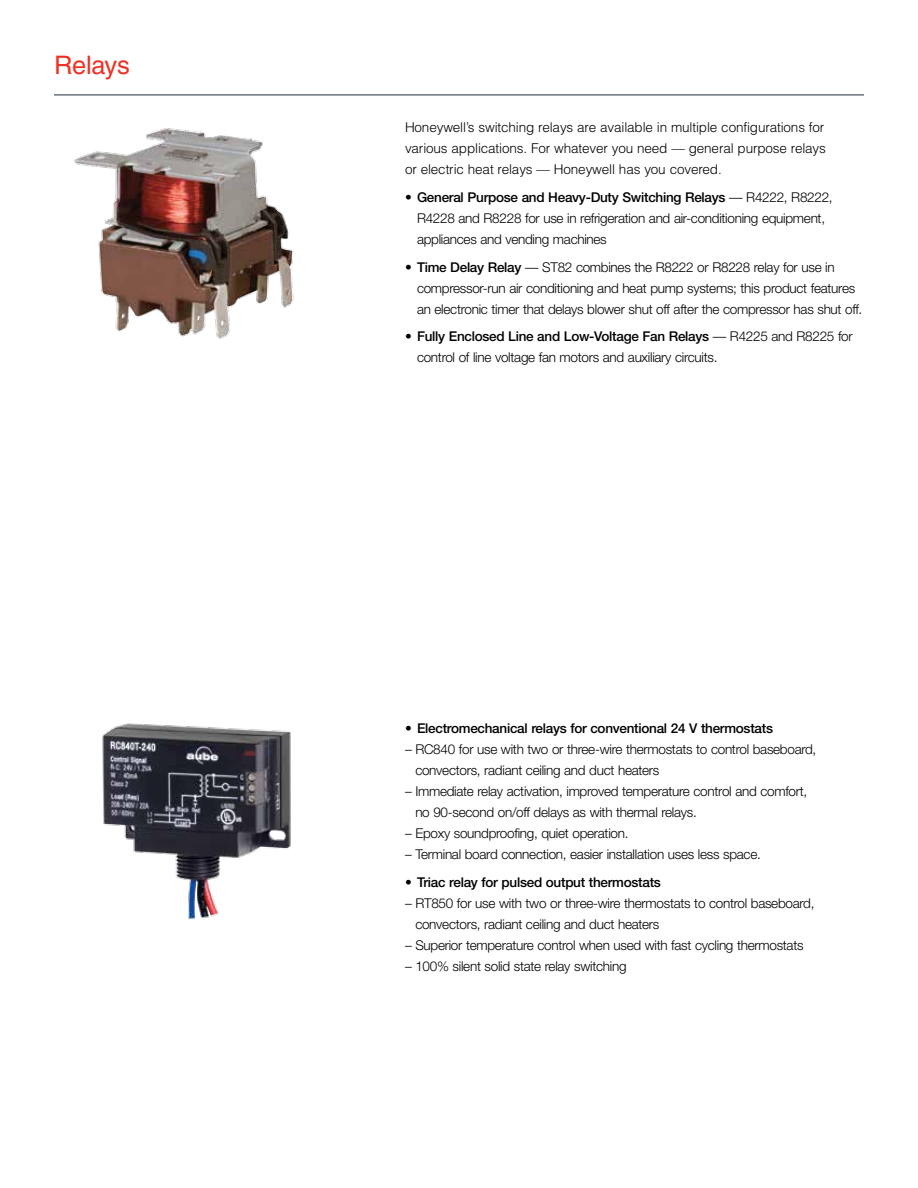
<style>
.page{position:relative;width:918px;height:1188px;background:#fff}
.page>*{position:absolute;margin:0;border:0;box-sizing:border-box;transform-origin:0 0}
.t1{font:25.5px "Helvetica";letter-spacing:-.01em;color:#ee3124}
.t2{font:300 13.5px/21px "Helvetica Neue";letter-spacing:-.02em;color:#000}
.t3{font:300 13.5px/21px "Helvetica";letter-spacing:-.01em;color:#000;text-align:justify}
.t4{font:500 13.5px "Helvetica Neue";letter-spacing:-.02em;color:#000}
.s1{font-weight:500}
.s2{font-weight:300}
</style>
<div class="page">
<img style="left:74px;top:128px;width:220px;height:211px">
<hr style="left:54px;top:94px;width:810px;height:2px;background:#68737a">
<img style="left:102px;top:723px;width:189px;height:197px">
<h1 class="t1" style="left:54px;top:50px;width:77px">Relays</h1>
<p class="t3" style="left:405px;top:116px;width:423px">Honeywell’s switching relays are available in multiple configurations for various applications. For whatever you need — general purpose relays or electric heat relays — Honeywell has you covered.</p>
<p class="t2" style="left:417px;top:186px;width:417px;text-indent:-12px">• <span class="s1">General Purpose and Heavy-Duty Switching Relays</span> — R4222, R8222,<br>R4228 and R8228 for use in refrigeration and air-conditioning equipment, appliances and vending machines</p>
<p class="t2" style="left:417px;top:256px;width:447px;text-indent:-12px">• <span class="s1">Time Delay Relay</span> — ST82 combines the R8222 or R8228 relay for use in compressor-run air conditioning and heat pump systems; this product features an electronic timer that delays blower shut off after the compressor has shut off.</p>
<p class="t2" style="left:417px;top:326px;width:437px;text-indent:-12px">• <span class="s1">Fully Enclosed Line and Low-Voltage Fan Relays</span> — R4225 and R8225 for control of line voltage fan motors and auxiliary circuits.</p>
<p class="t4" style="left:405px;top:720px;width:370px">• Electromechanical relays for conventional 24 V thermostats</p>
<p class="t2" style="left:415px;top:739px;width:403px;text-indent:-10px">– RC840 for use with two or three-wire thermostats to control baseboard, convectors, radiant ceiling and duct heaters</p>
<p class="t2" style="left:415px;top:781px;width:393px;text-indent:-10px">– Immediate relay activation, improved temperature control and comfort, no 90-second on/off delays as with thermal relays.</p>
<p class="t2" style="left:405px;top:823px;width:225px">– Epoxy soundproofing, quiet operation.</p>
<p class="t2" style="left:405px;top:844px;width:357px">– Terminal board connection, easier installation uses less space.</p>
<p class="t4" style="left:405px;top:874px;width:257px"><span class="s2">•</span> Triac relay for pulsed output thermostats</p>
<p class="t2" style="left:415px;top:892px;width:401px;text-indent:-10px">– RT850 for use with two or three-wire thermostats to control baseboard, convectors, radiant ceiling and duct heaters</p>
<p class="t2" style="left:405px;top:934px;width:400px">– Superior temperature control when used with fast cycling thermostats</p>
<p class="t2" style="left:405px;top:955px;width:223px">– 100% silent solid state relay switching</p>
</div>
